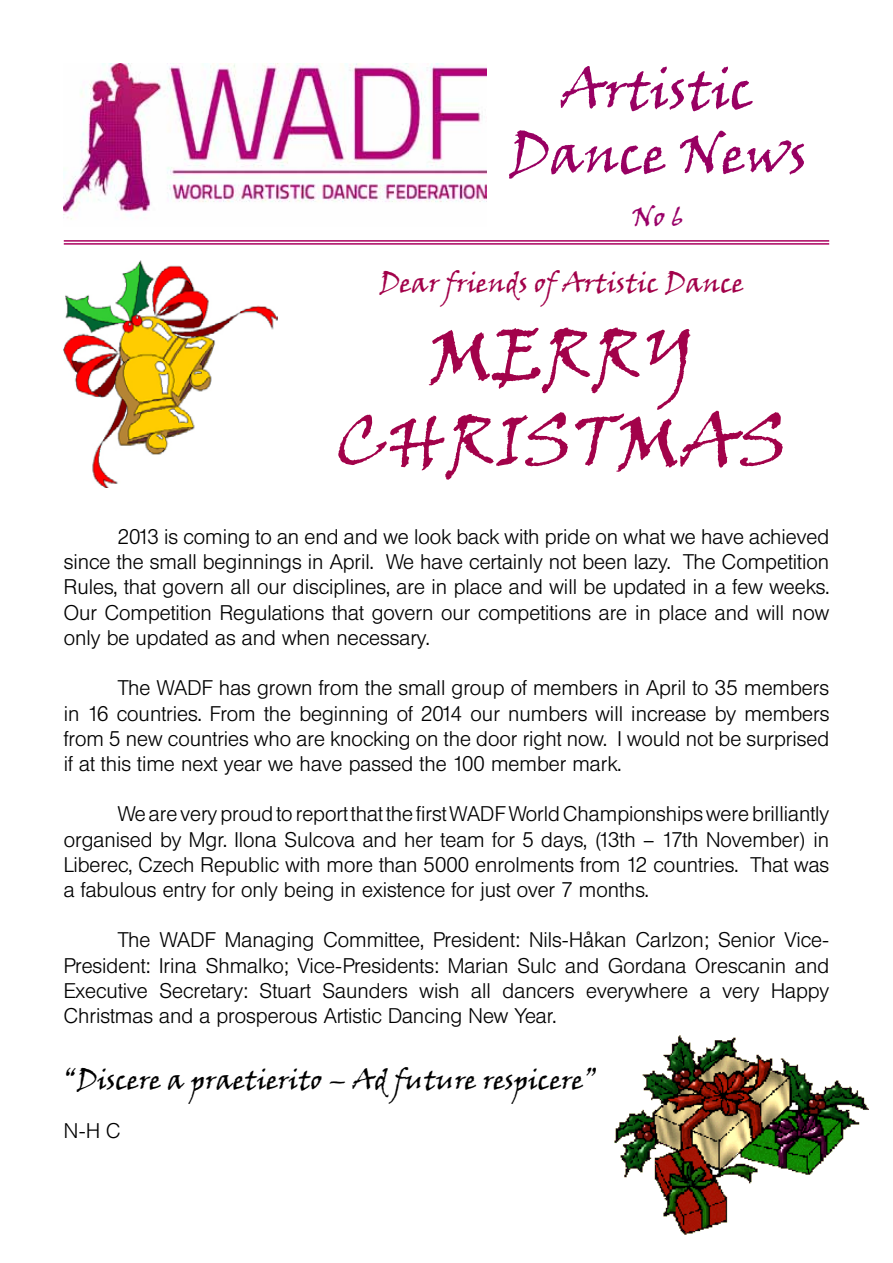
<style>
.page{position:relative;width:893px;height:1263px;background:#fff}
.page>*{position:absolute;margin:0;border:0;box-sizing:border-box;transform-origin:0 0}
.t1{font:72px/86.4px "Viner Hand ITC";color:#a2024a;text-align:center}
.t2{font:54px/64.8px "Viner Hand ITC";color:#980062;text-align:center}
.t3{font:27px "Viner Hand ITC";color:#000}
.t4{font:27px "Viner Hand ITC";color:#a2024a}
.t5{font:27px "Viner Hand ITC";color:#990068}
.t6{font:300 21px/25.2px "Helvetica BQ";color:#000;text-align:justify}
</style>
<div class="page">
<img style="left:64px;top:64px;width:423px;height:156px">
<hr style="left:64px;top:240px;width:765px;height:2px;background:#aa005f">
<hr style="left:64px;top:243px;width:765px;height:2px;background:#aa005f">
<img style="left:64px;top:261px;width:214px;height:226px">
<img style="left:614px;top:1035px;width:254px;height:200px">
<h2 class="t2" style="left:509px;top:55px;width:300px">Artistic<br>Dance News</h2>
<p class="t5" style="left:632px;top:199px;width:53px">No 6</p>
<p class="t4" style="left:380px;top:266px;width:366px">Dear friends of Artistic Dance</p>
<h1 class="t1" style="left:336px;top:309px;width:454px">MERRY<br>CHRISTMAS</h1>
<p class="t6" style="left:64px;top:525px;width:767px;text-indent:54px">2013 is coming to an end and we look back with pride on what we have achieved since the small beginnings in April. We have certainly not been lazy. The Competition Rules, that govern all our disciplines, are in place and will be updated in a few weeks.<br>Our Competition Regulations that govern our competitions are in place and will now only be updated as and when necessary.</p>
<p class="t6" style="left:64px;top:676px;width:767px;text-indent:54px">The WADF has grown from the small group of members in April to 35 members in 16 countries. From the beginning of 2014 our numbers will increase by members from 5 new countries who are knocking on the door right now. I would not be surprised if at this time next year we have passed the 100 member mark.</p>
<p class="t6" style="left:64px;top:802px;width:767px;text-indent:54px">We are very proud to report that the first WADF World Championships were brilliantly organised by Mgr. Ilona Sulcova and her team for 5 days, (13th – 17th November) in Liberec, Czech Republic with more than 5000 enrolments from 12 countries. That was a fabulous entry for only being in existence for just over 7 months.</p>
<p class="t6" style="left:64px;top:928px;width:767px;text-indent:54px">The WADF Managing Committee, President: Nils-Håkan Carlzon; Senior Vice-President: Irina Shmalko; Vice-Presidents: Marian Sulc and Gordana Orescanin and Executive Secretary: Stuart Saunders wish all dancers everywhere a very Happy Christmas and a prosperous Artistic Dancing New Year.</p>
<p class="t3" style="left:64px;top:1063px;width:535px">“Discere a praetierito – Ad future respicere”</p>
<p class="t6" style="left:64px;top:1119px;width:58px">N-H C</p>
</div>
